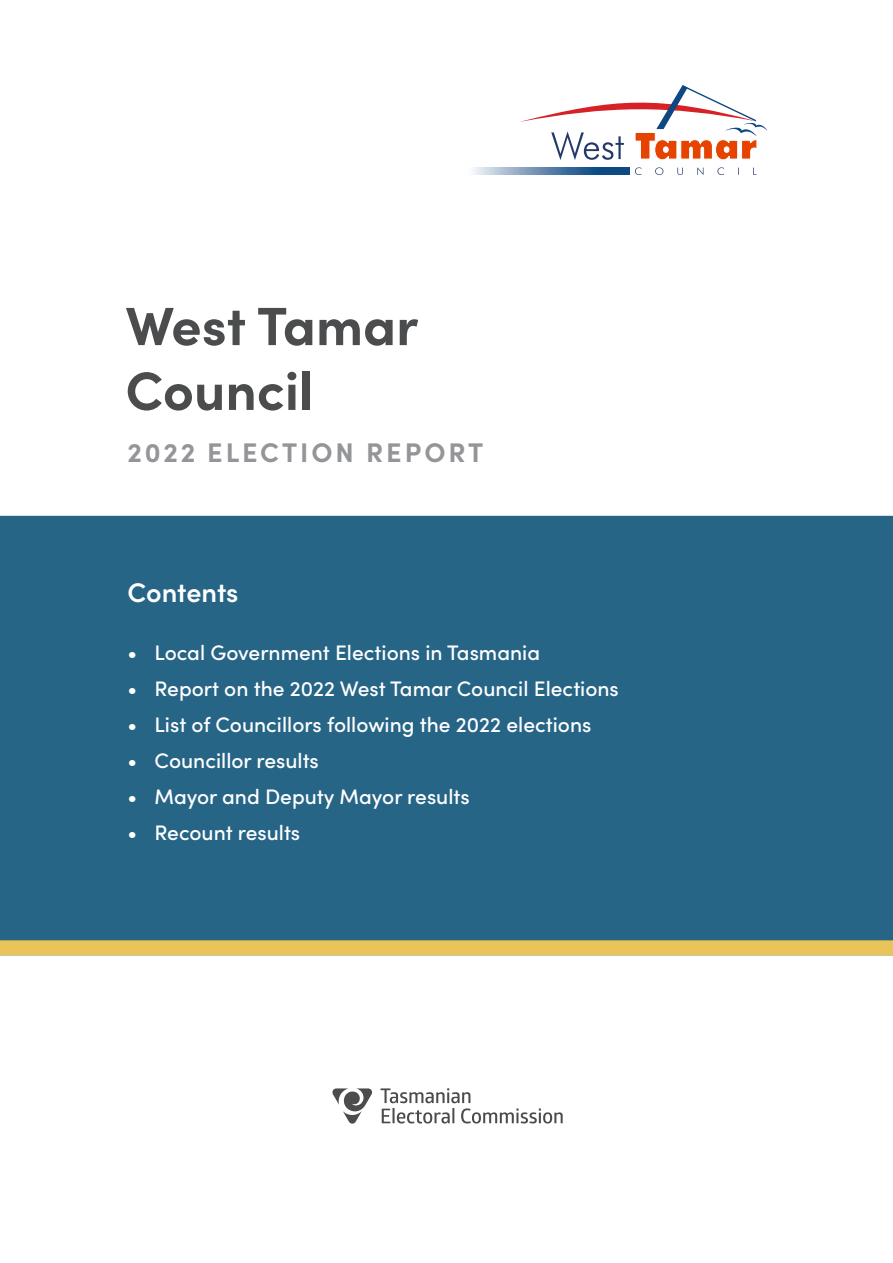
<style>
.page{position:relative;width:893px;height:1263px;background:#fff}
.page>*{position:absolute;margin:0;border:0;box-sizing:border-box;transform-origin:0 0}
.t1{font:700 54px/64.8px "Sofia Pro";color:#4b4c4d}
.t2{font:700 27px "Sofia Pro";letter-spacing:.11em;color:#939598}
.t3{font:600 27px "Sofia Pro";letter-spacing:-.005em;color:#fff}
.t4{font:500 21px "Sofia Pro";color:#fff}
</style>
<div class="page">
<svg style="left:473px;top:167px;width:157px;height:7px"></svg>
<svg style="left:635px;top:167px;width:121px;height:8px"></svg>
<svg style="left:520px;top:85px;width:247px;height:75px"></svg>
<div style="left:0;top:516px;width:893px;height:424px;background:#276587"></div>
<svg style="left:332px;top:1088px;width:40px;height:36px"></svg>
<svg style="left:380px;top:1088px;width:183px;height:35px"></svg>
<div style="left:0;top:940px;width:893px;height:15px;background:#e9c559"></div>
<h1 class="t1" style="left:125px;top:289px;width:294px">West Tamar<br>Council</h1>
<p class="t2" style="left:128px;top:432px;width:357px">2022 ELECTION REPORT</p>
<p class="t3" style="left:128px;top:572px;width:112px">Contents</p>
<p class="t4" style="left:128px;top:637px;width:414px">• Local Government Elections in Tasmania</p>
<p class="t4" style="left:128px;top:673px;width:493px">• Report on the 2022 West Tamar Council Elections</p>
<p class="t4" style="left:128px;top:709px;width:465px">• List of Councillors following the 2022 elections</p>
<p class="t4" style="left:128px;top:745px;width:193px">• Councillor results</p>
<p class="t4" style="left:128px;top:781px;width:344px">• Mayor and Deputy Mayor results</p>
<p class="t4" style="left:128px;top:817px;width:174px">• Recount results</p>
</div>
